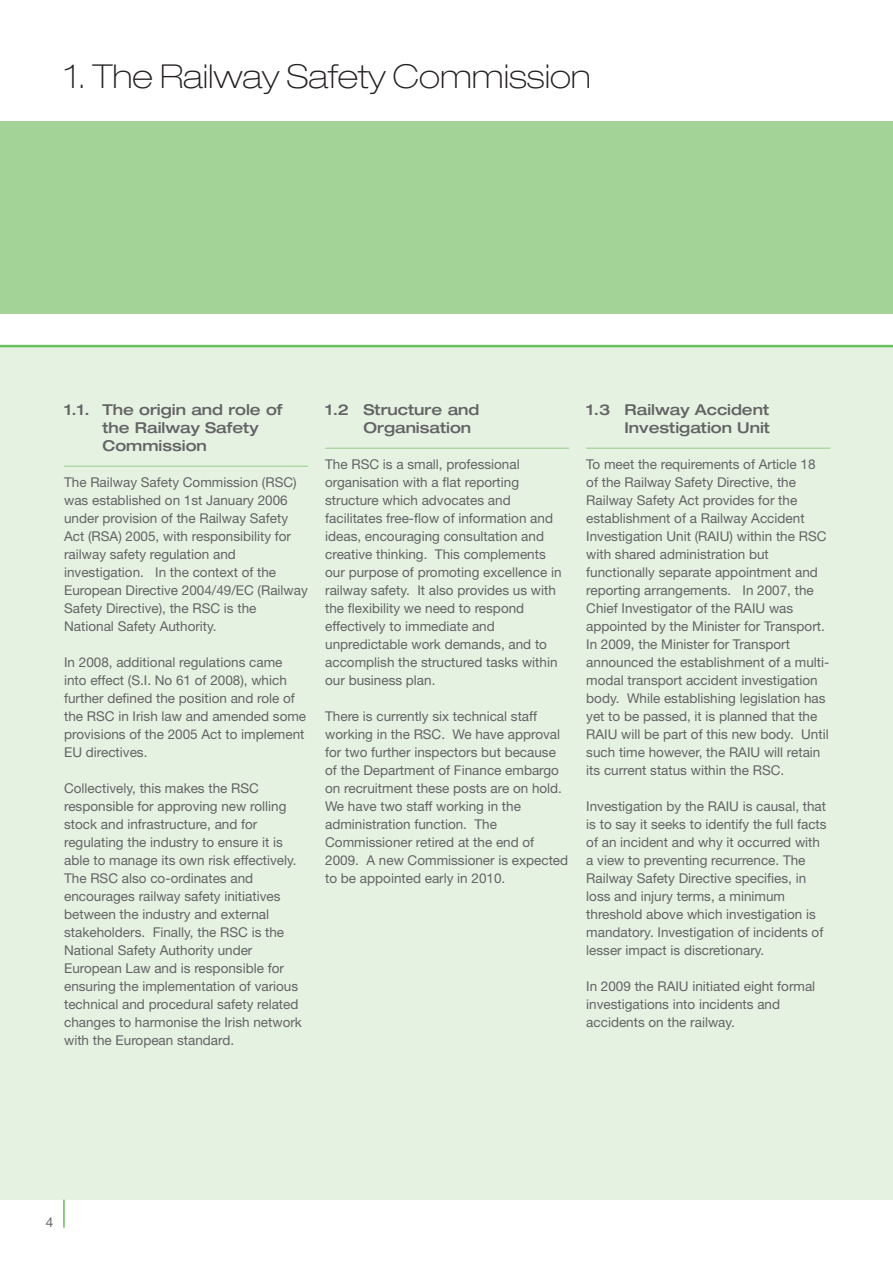
<style>
.page{position:relative;width:893px;height:1263px;background:#fff}
.page>*{position:absolute;margin:0;border:0;box-sizing:border-box;transform-origin:0 0}
.t1{font:100 expanded 33px "Helvetica Neue LT";color:#231f20}
.t2{font:500 expanded 15px/18px "Helvetica Neue LT";color:#636366}
.t3{font:13.5px/18px "Helvetica Neue LT";color:#636366}
</style>
<div class="page">
<div style="left:0;top:345px;width:892px;height:854px;background:#e6f2e1"></div>
<div style="left:0;top:121px;width:892px;height:193px;background:#a3d396"></div>
<hr style="left:0;top:345px;width:892px;height:2px;background:#65bd59">
<hr style="left:63px;top:1199px;width:2px;height:28px;background:#65bd59">
<hr style="left:64px;top:466px;width:244px;height:1px;background:#95cd87">
<hr style="left:325px;top:448px;width:244px;height:1px;background:#95cd87">
<hr style="left:586px;top:448px;width:243px;height:1px;background:#95cd87">
<h1 class="t1" style="left:64px;top:64px;width:528px">1. The Railway Safety Commission</h1>
<p class="t2" style="left:102px;top:402px;width:181px;text-indent:-38px">1.1. The origin and role of the Railway Safety<br>Commission</p>
<p class="t3" style="left:64px;top:475px;width:245px">The Railway Safety Commission (RSC) was established on 1st January 2006 under provision of the Railway Safety Act (RSA) 2005, with responsibility for railway safety regulation and investigation. In the context of the European Directive 2004/49/EC (Railway Safety Directive), the RSC is the National Safety Authority.</p>
<p class="t3" style="left:64px;top:655px;width:243px">In 2008, additional regulations came into effect (S.I. No 61 of 2008), which further defined the position and role of the RSC in Irish law and amended some provisions of the 2005 Act to implement EU directives.</p>
<p class="t3" style="left:64px;top:781px;width:239px">Collectively, this makes the RSC responsible for approving new rolling stock and infrastructure, and for regulating the industry to ensure it is able to manage its own risk effectively.<br>The RSC also co-ordinates and encourages railway safety initiatives between the industry and external stakeholders. Finally, the RSC is the National Safety Authority under European Law and is responsible for ensuring the implementation of various technical and procedural safety related changes to harmonise the Irish network with the European standard.</p>
<p class="t2" style="left:363px;top:402px;width:117px;text-indent:-38px">1.2 Structure and<br>Organisation</p>
<p class="t3" style="left:325px;top:457px;width:238px">The RSC is a small, professional organisation with a flat reporting structure which advocates and facilitates free-flow of information and ideas, encouraging consultation and creative thinking. This complements our purpose of promoting excellence in railway safety. It also provides us with the flexibility we need to respond effectively to immediate and unpredictable work demands, and to accomplish the structured tasks within our business plan.</p>
<p class="t3" style="left:325px;top:709px;width:244px">There is currently six technical staff working in the RSC. We have approval for two further inspectors but because of the Department of Finance embargo on recruitment these posts are on hold.<br>We have two staff working in the administration function. The Commissioner retired at the end of 2009. A new Commissioner is expected to be appointed early in 2010.</p>
<p class="t2" style="left:586px;top:402px;width:185px;text-align:right">1.3 Railway Accident<br>Investigation Unit</p>
<p class="t3" style="left:586px;top:457px;width:244px">To meet the requirements of Article 18 of the Railway Safety Directive, the Railway Safety Act provides for the establishment of a Railway Accident Investigation Unit (RAIU) within the RSC with shared administration but functionally separate appointment and reporting arrangements. In 2007, the Chief Investigator of the RAIU was appointed by the Minister for Transport.<br>In 2009, the Minister for Transport announced the establishment of a multi&shy;modal transport accident investigation body. While establishing legislation has yet to be passed, it is planned that the RAIU will be part of this new body. Until such time however, the RAIU will retain its current status within the RSC.</p>
<p class="t3" style="left:586px;top:799px;width:242px">Investigation by the RAIU is causal, that is to say it seeks to identify the full facts of an incident and why it occurred with a view to preventing recurrence. The Railway Safety Directive specifies, in loss and injury terms, a minimum threshold above which investigation is mandatory. Investigation of incidents of lesser impact is discretionary.</p>
<p class="t3" style="left:586px;top:979px;width:230px">In 2009 the RAIU initiated eight formal investigations into incidents and accidents on the railway.</p>
<p class="t3" style="left:46px;top:1215px;width:9px">4</p>
</div>
